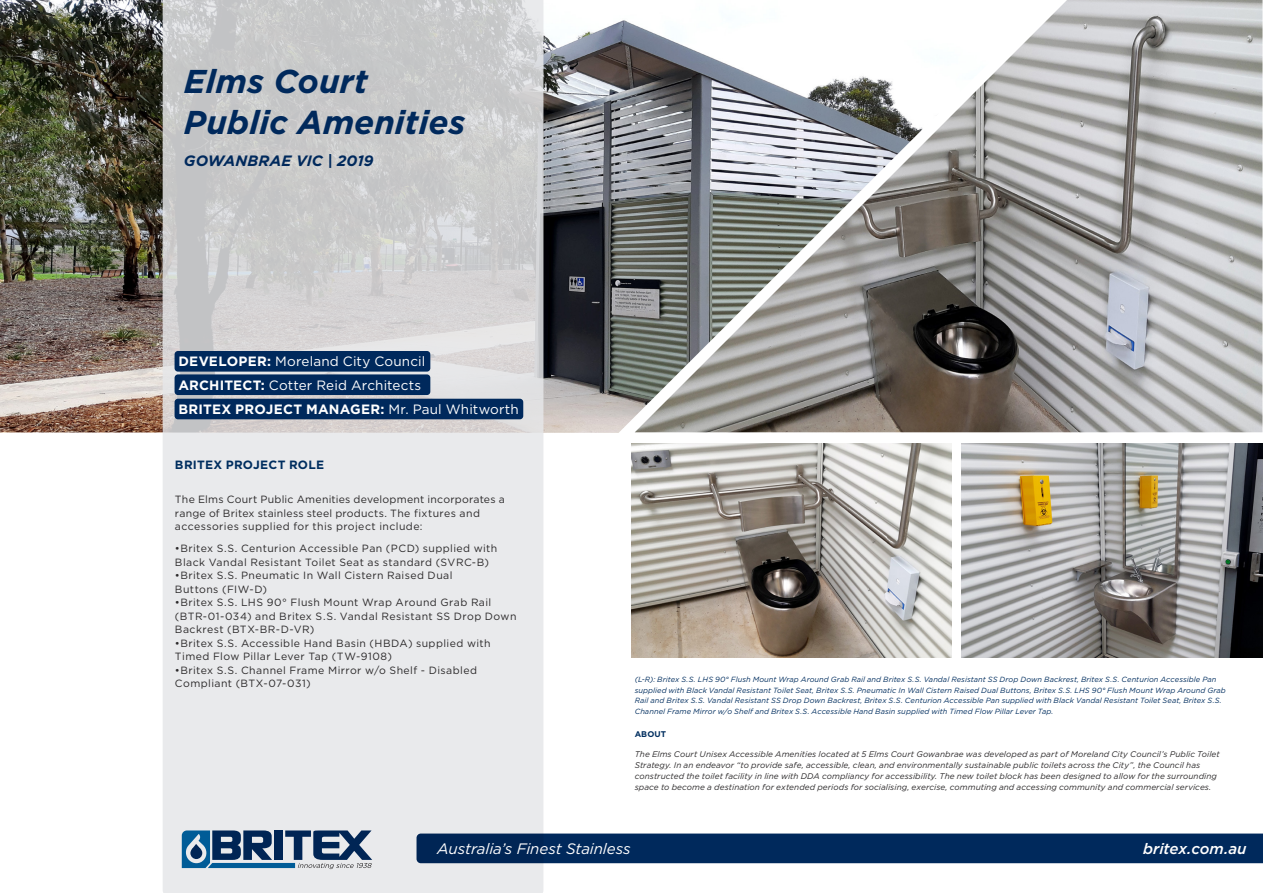
<style>
.page{position:relative;width:1263px;height:893px;background:#fff}
.page>*{position:absolute;margin:0;border:0;box-sizing:border-box;transform-origin:0 0}
.t1{font:italic 700 33px/40.5px "Gotham";color:#00295c}
.t2{font:italic 15.15px "Gotham";letter-spacing:-.01em;color:#fff}
.t3{font:italic 500 15.15px "Gotham";letter-spacing:-.005em;color:#fff}
.t4{font:italic 700 15px "Gotham";letter-spacing:.005em;color:#00295c}
.t5{font:13.5px/24px "Gotham";letter-spacing:.01em;color:#fff}
.t6{font:700 12px "Gotham";letter-spacing:.02em;color:#002e5f}
.t7{font:10.5px/13.5px "Gotham";letter-spacing:.035em;color:#2b292a}
.t8{font:italic 8.25px/11.2px "Gotham";letter-spacing:.005em;color:#2b292a}
.t9{font:700 8.25px "Gotham";letter-spacing:.01em;color:#002e5f}
.t10{font:italic 7.5px/10.5px "Gotham";letter-spacing:.005em;color:#002e5f}
.s1{font-weight:700}
</style>
<div class="page">
<img style="left:0;top:0;width:1051px;height:433px">
<img style="left:635px;top:0;width:627px;height:432px">
<svg style="left:163px;top:0;width:380px;height:893px;background:#dbdcdd"></svg>
<div style="left:416px;top:833px;width:847px;height:30px;background:#00295c"></div>
<svg style="left:182px;top:830px;width:190px;height:39px;background:#607d9b"></svg>
<div style="left:175px;top:351px;width:255px;height:21px;background:#00295c;border-radius:3px"></div>
<div style="left:175px;top:374px;width:255px;height:21px;background:#00295c;border-radius:3px"></div>
<div style="left:175px;top:399px;width:348px;height:20px;background:#00295c;border-radius:3px"></div>
<img style="left:961px;top:444px;width:302px;height:214px">
<img style="left:631px;top:444px;width:320px;height:214px">
<p class="t1" style="left:184px;top:61px;width:283px">Elms Court<br>Public Amenities</p>
<p class="t4" style="left:184px;top:152px;width:191px">GOWANBRAE VIC | 2019</p>
<p class="t5" style="left:178px;top:349px;width:342px"><span class="s1">DEVELOPER:</span> Moreland City Council<br><span class="s1">ARCHITECT:</span> Cotter Reid Architects<br><span class="s1">BRITEX PROJECT MANAGER:</span> Mr. Paul Whitworth</p>
<p class="t6" style="left:175px;top:458px;width:151px">BRITEX PROJECT ROLE</p>
<p class="t7" style="left:175px;top:493px;width:331px">The Elms Court Public Amenities development incorporates a range of Britex stainless steel products. The fixtures and accessories supplied for this project include:</p>
<p class="t7" style="left:175px;top:542px;width:324px">•Britex S.S. Centurion Accessible Pan (PCD) supplied with<br>Black Vandal Resistant Toilet Seat as standard (SVRC-B)</p>
<p class="t7" style="left:175px;top:569px;width:279px">•Britex S.S. Pneumatic In Wall Cistern Raised Dual<br>Buttons (FIW-D)</p>
<p class="t7" style="left:175px;top:596px;width:343px">•Britex S.S. LHS 90° Flush Mount Wrap Around Grab Rail (BTR-01-034) and Britex S.S. Vandal Resistant SS Drop Down<br>Backrest (BTX-BR-D-VR)</p>
<p class="t7" style="left:175px;top:636px;width:317px">•Britex S.S. Accessible Hand Basin (HBDA) supplied with<br>Timed Flow Pillar Lever Tap (TW-9108)</p>
<p class="t7" style="left:175px;top:663px;width:303px">•Britex S.S. Channel Frame Mirror w/o Shelf - Disabled<br>Compliant (BTX-07-031)</p>
<p class="t10" style="left:635px;top:675px;width:593px">(L-R): Britex S.S. LHS 90° Flush Mount Wrap Around Grab Rail and Britex S.S. Vandal Resistant SS Drop Down Backrest, Britex S.S. Centurion Accessible Pan supplied with Black Vandal Resistant Toilet Seat, Britex S.S. Pneumatic In Wall Cistern Raised Dual Buttons, Britex S.S. LHS 90° Flush Mount Wrap Around Grab Rail and Britex S.S. Vandal Resistant SS Drop Down Backrest, Britex S.S. Centurion Accessible Pan supplied with Black Vandal Resistant Toilet Seat, Britex S.S.<br>Channel Frame Mirror w/o Shelf and Britex S.S. Accessible Hand Basin supplied with Timed Flow Pillar Lever Tap.</p>
<p class="t9" style="left:635px;top:729px;width:33px">ABOUT</p>
<p class="t8" style="left:635px;top:748px;width:586px">The Elms Court Unisex Accessible Amenities located at 5 Elms Court Gowanbrae was developed as part of Moreland City Council’s Public Toilet Strategy. In an endeavor “to provide safe, accessible, clean, and environmentally sustainable public toilets across the City”, the Council has constructed the toilet facility in line with DDA compliancy for accessibility. The new toilet block has been designed to allow for the surrounding space to become a destination for extended periods for socialising, exercise, commuting and accessing community and commercial services.</p>
<p class="t2" style="left:437px;top:840px;width:195px">Australia’s Finest Stainless</p>
<p class="t3" style="left:1143px;top:840px;width:105px">britex.com.au</p>
</div>
